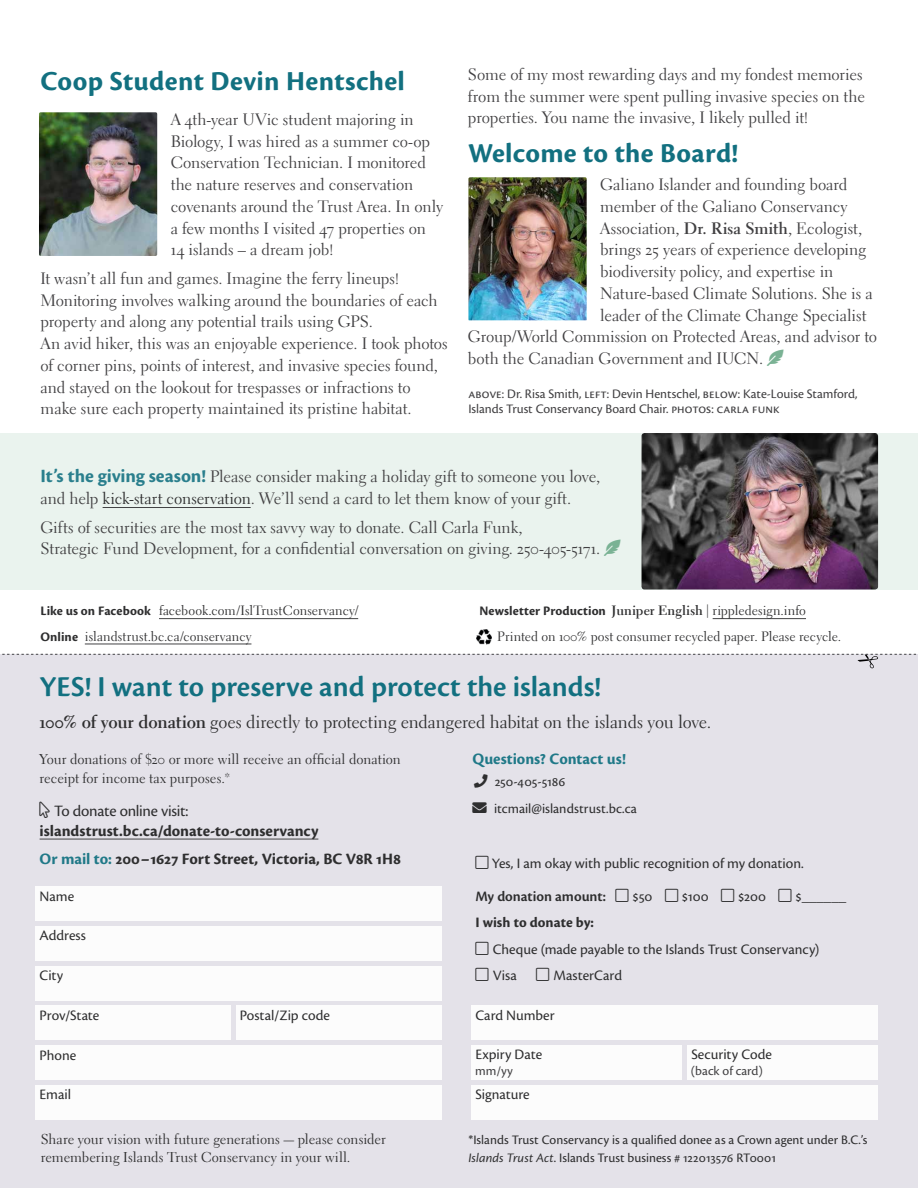
<style>
.page{position:relative;width:918px;height:1188px;background:#fff}
.page>*{position:absolute;margin:0;border:0;box-sizing:border-box;transform-origin:0 0}
.t1{font:600 30px "Cronos Pro";color:#127080}
.t2{font:700 28.5px "Cronos Pro";letter-spacing:.01em;color:#127080}
.t3{font:18px "Electra LT Std";letter-spacing:-.01em;color:#2e2e2f}
.t4{font:16.5px/21.8px "Electra LT Std";letter-spacing:-.005em;color:#414042}
.t5{font:700 16.5px/19.5px "Cronos Pro";color:#2e2e2f}
.t6{font:700 16.5px "Cronos Pro";color:#207988}
.t7{font:15px/26.2px "Cronos Pro";letter-spacing:-.005em;color:#2e2e2f}
.t8{font:14.25px/19.5px "Electra LT Std";color:#2e2e2f}
.t9{font:14.25px "Cronos Pro";letter-spacing:-.005em;color:#2e2e2f}
.t10{font:13.5px/25.3px "Electra LT Std";letter-spacing:.005em;color:#2e2e2f}
.t11{font:13.5px/15px "Cronos Pro";letter-spacing:.005em;color:#414042}
.t12{font:13.5px/18px "Cronos Pro";color:#2e2e2f}
.t13{font:700 13.5px "Cronos Pro";letter-spacing:.005em;color:#2e2e2f}
.s1{font-weight:700}
.s2{color:#7ab294}
.s3{font-family:"Cronos Pro";font-weight:700;font-size:19.5px;color:#2a7f8d}
.s4{color:#2e2e2f}
.s5{font-family:"Cronos Pro";font-weight:700}
.s6{font-family:"Electra LT Std"}
.s7{font-family:"Electra LT Std";font-weight:400}
.s8{font-weight:400}
.s9{color:#207988}
.s10{font-weight:600}
.s11{font-style:italic}
</style>
<div class="page">
<div style="left:0;top:433px;width:918px;height:157px;background:#eaf3ee"></div>
<div style="left:0;top:654px;width:918px;height:534px;background:#e4e2e9"></div>
<hr style="left:40px;top:839px;width:278px;height:1px;background:#434345">
<svg style="left:2px;top:654px;width:915px;height:14px"></svg>
<div style="left:471px;top:1006px;width:407px;height:34px;background:#fff"></div>
<div style="left:471px;top:1045px;width:210px;height:35px;background:#fff"></div>
<div style="left:687px;top:1045px;width:191px;height:35px;background:#fff"></div>
<div style="left:471px;top:1085px;width:407px;height:35px;background:#fff"></div>
<div style="left:35px;top:886px;width:407px;height:35px;background:#fff"></div>
<div style="left:35px;top:926px;width:407px;height:35px;background:#fff"></div>
<div style="left:35px;top:966px;width:407px;height:34px;background:#fff"></div>
<div style="left:35px;top:1006px;width:196px;height:34px;background:#fff"></div>
<div style="left:236px;top:1005px;width:206px;height:34px;background:#fff"></div>
<div style="left:35px;top:1045px;width:407px;height:35px;background:#fff"></div>
<div style="left:35px;top:1085px;width:407px;height:35px;background:#fff"></div>
<hr style="left:159px;top:618px;width:199px;height:1px;background:#434345">
<hr style="left:85px;top:644px;width:166px;height:1px;background:#434345">
<hr style="left:713px;top:618px;width:93px;height:1px;background:#434345">
<img style="left:476px;top:629px;width:16px;height:16px">
<hr style="left:103px;top:507px;width:148px;height:1px;background:#434345">
<img style="left:39px;top:112px;width:118px;height:144px">
<img style="left:468px;top:177px;width:119px;height:143px">
<img style="left:642px;top:433px;width:236px;height:157px">
<h2 class="t2" style="left:40px;top:65px;width:366px">Coop Student Devin Hentschel</h2>
<p class="t4" style="left:171px;top:108px;width:274px">A 4th-year UVic student majoring in Biology, I was hired as a summer co-op Conservation Technician. I monitored the nature reserves and conservation covenants around the Trust Area. In only a few months I visited 47 properties on 14 islands – a dream job!</p>
<p class="t4" style="left:40px;top:267px;width:409px">It wasn’t all fun and games. Imagine the ferry lineups!<br>Monitoring involves walking around the boundaries of each property and along any potential trails using GPS.<br>An avid hiker, this was an enjoyable experience. I took photos of corner pins, points of interest, and invasive species found, and stayed on the lookout for trespasses or infractions to make sure each property maintained its pristine habitat.</p>
<p class="t4" style="left:468px;top:63px;width:399px">Some of my most rewarding days and my fondest memories from the summer were spent pulling invasive species on the properties. You name the invasive, I likely pulled it!</p>
<h2 class="t2" style="left:468px;top:136px;width:272px">Welcome to the Board!</h2>
<p class="t4" style="left:600px;top:174px;width:249px">Galiano Islander and founding board</p>
<p class="t4" style="left:600px;top:195px;width:249px">member of the Galiano Conservancy</p>
<p class="t4" style="left:600px;top:217px;width:264px">Association, <span class="s1">Dr. Risa Smith</span>, Ecologist,</p>
<p class="t4" style="left:600px;top:239px;width:267px">brings 25 years of experience developing</p>
<p class="t4" style="left:600px;top:261px;width:235px">biodiversity policy, and expertise in</p>
<p class="t4" style="left:600px;top:282px;width:274px">Nature-based Climate Solutions. She is a</p>
<p class="t4" style="left:600px;top:304px;width:268px">leader of the Climate Change Specialist</p>
<p class="t4" style="left:468px;top:326px;width:411px">Group/World Commission on Protected Areas, and advisor to</p>
<p class="t4" style="left:468px;top:348px;width:317px">both the Canadian Government and IUCN. <span class="s2">▼●▼</span></p>
<p class="t11" style="left:468px;top:386px;width:390px">above: Dr. Risa Smith, left: Devin Hentschel, BELOW: Kate-Louise Stamford,<br>Islands Trust Conservancy Board Chair. photos: Carla Funk</p>
<p class="t4" style="left:40px;top:466px;width:561px"><span class="s3">It’s the giving season!</span> Please consider making a holiday gift to someone you love, and help <span class="s4">kick-start conservation</span>. We’ll send a card to let them know of your gift.</p>
<p class="t4" style="left:41px;top:516px;width:582px">Gifts of securities are the most tax savvy way to donate. Call Carla Funk,<br>Strategic Fund Development, for a confidential conversation on giving. 250-405-5171. <span class="s2">▼●▼</span></p>
<p class="t10" style="left:40px;top:598px;width:319px"><span class="s5">Like us on Facebook</span> facebook.com/IslTrustConservancy/<br><span class="s5">Online</span> islandstrust.bc.ca/conservancy</p>
<p class="t13" style="left:480px;top:603px;width:328px">Newsletter Production <span class="s6">Juniper English</span> <span class="s7">| rippledesign.info</span></p>
<p class="t10" style="left:497px;top:623px;width:345px">Printed on 100% post consumer recycled paper. Please recycle.</p>
<h1 class="t1" style="left:40px;top:669px;width:563px">YES! I want to preserve and protect the islands!</h1>
<p class="t3" style="left:40px;top:711px;width:673px"><span class="s1">100% of your donation</span> goes directly to protecting endangered habitat on the islands you love.</p>
<p class="t8" style="left:40px;top:749px;width:363px">Your donations of $20 or more will receive an official donation receipt for income tax purposes.*</p>
<p class="t5" style="left:40px;top:801px;width:280px">□◆▲□■▼ <span class="s8">To donate online visit: </span>islandstrust.bc.ca/donate-to-conservancy</p>
<p class="t5" style="left:40px;top:849px;width:363px"><span class="s9">Or mail to:</span> 200–1627 Fort Street, Victoria, BC V8R 1H8</p>
<p class="t7" style="left:40px;top:883px;width:36px">Name</p>
<p class="t7" style="left:40px;top:923px;width:48px">Address</p>
<p class="t7" style="left:40px;top:962px;width:25px">City</p>
<p class="t7" style="left:40px;top:1002px;width:61px">Prov/State</p>
<p class="t7" style="left:240px;top:1002px;width:92px">Postal/Zip code</p>
<p class="t7" style="left:40px;top:1042px;width:38px">Phone</p>
<p class="t7" style="left:40px;top:1082px;width:33px">Email</p>
<p class="t6" style="left:473px;top:749px;width:155px">Questions? Contact us!</p>
<p class="t9" style="left:474px;top:774px;width:93px">□■ 250-405-5186</p>
<p class="t9" style="left:473px;top:800px;width:166px">■❖●□ itcmail@islandstrust.bc.ca</p>
<p class="t7" style="left:475px;top:850px;width:330px">▲❑◆ Yes, I am okay with public recognition of my donation.</p>
<p class="t7" style="left:475px;top:883px;width:372px"><span class="s10">My donation amount:</span> ▲❑◆ $50 ▲❑◆ $100 ▲❑◆ $200 ▲❑◆ $______<br><span class="s1">I wish to donate by:</span></p>
<p class="t7" style="left:475px;top:936px;width:346px">▲❑◆ Cheque (made payable to the Islands Trust Conservancy)</p>
<p class="t7" style="left:475px;top:962px;width:43px">▲❑◆ Visa</p>
<p class="t7" style="left:536px;top:962px;width:88px">▲❑◆ MasterCard</p>
<p class="t7" style="left:475px;top:1002px;width:81px">Card Number</p>
<p class="t7" style="left:475px;top:1042px;width:68px">Expiry Date</p>
<p class="t7" style="left:691px;top:1042px;width:82px">Security Code</p>
<p class="t7" style="left:475px;top:1081px;width:56px">Signature</p>
<p class="t11" style="left:475px;top:1064px;width:39px">mm/yy</p>
<p class="t11" style="left:691px;top:1064px;width:73px">(back of card)</p>
<p class="t8" style="left:41px;top:1131px;width:347px;line-height:18px">Share your vision with future generations—please consider remembering Islands Trust Conservancy in your will.</p>
<p class="t12" style="left:468px;top:1131px;width:400px">*Islands Trust Conservancy is a qualified donee as a Crown agent under B.C.’s<br><span class="s11">Islands Trust Act</span>. Islands Trust business # 122013576 RT0001</p>
</div>
